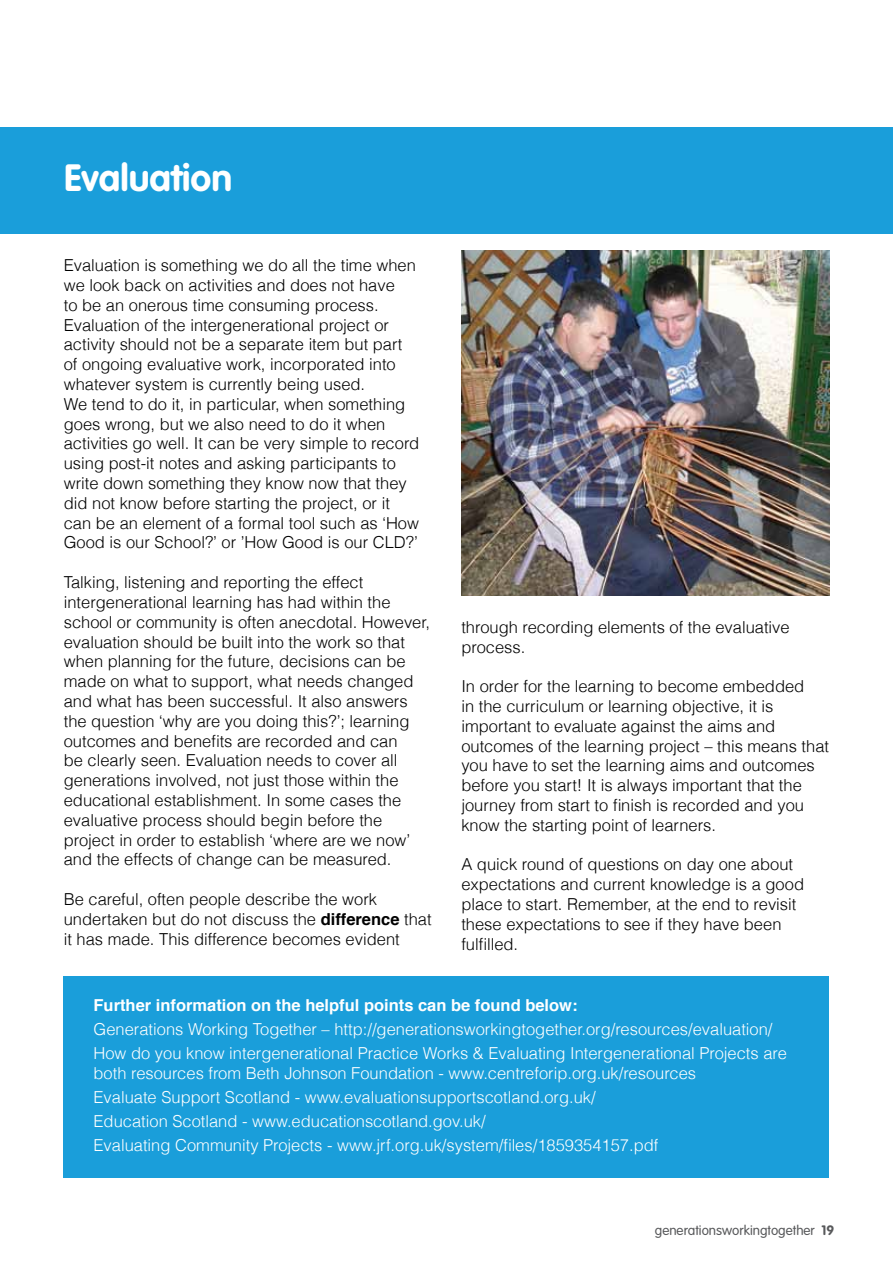
<style>
.page{position:relative;width:893px;height:1263px;background:#fff}
.page>*{position:absolute;margin:0;border:0;box-sizing:border-box;transform-origin:0 0}
.t1{font:700 37.5px "VAG Rounded";color:#fff}
.t2{font:300 16.5px/19.8px "Helvetica";color:#000}
.t3{font:300 16.5px/24px "Helvetica";color:#fff}
.t4{font:700 16.5px "Helvetica";color:#fff}
.t5{font:300 13.5px "VAG Rounded";color:#58595b}
.s1{font-weight:700}
</style>
<div class="page">
<div style="left:0;top:128px;width:893px;height:106px;background:#1a9eda"></div>
<div style="left:64px;top:976px;width:765px;height:202px;background:#1a9eda"></div>
<img style="left:461px;top:250px;width:368px;height:346px">
<h1 class="t1" style="left:64px;top:156px;width:170px">Evaluation</h1>
<p class="t2" style="left:64px;top:255px;width:357px">Evaluation is something we do all the time when we look back on activities and does not have<br>to be an onerous time consuming process.<br>Evaluation of the intergenerational project or activity should not be a separate item but part of ongoing evaluative work, incorporated into whatever system is currently being used.<br>We tend to do it, in particular, when something goes wrong, but we also need to do it when activities go well. It can be very simple to record using post-it notes and asking participants to write down something they know now that they did not know before starting the project, or it can be an element of a formal tool such as ‘How Good is our School?’ or ’How Good is our CLD?’</p>
<p class="t2" style="left:64px;top:572px;width:368px">Talking, listening and reporting the effect intergenerational learning has had within the school or community is often anecdotal. However, evaluation should be built into the work so that when planning for the future, decisions can be made on what to support, what needs changed and what has been successful. It also answers the question ‘why are you doing this?’; learning outcomes and benefits are recorded and can<br>be clearly seen. Evaluation needs to cover all generations involved, not just those within the educational establishment. In some cases the evaluative process should begin before the project in order to establish ‘where are we now’ and the effects of change can be measured.</p>
<p class="t2" style="left:64px;top:889px;width:369px">Be careful, often people describe the work undertaken but do not discuss the <span class="s1">difference</span> that it has made. This difference becomes evident</p>
<p class="t2" style="left:461px;top:617px;width:330px">through recording elements of the evaluative process.</p>
<p class="t2" style="left:461px;top:676px;width:369px">In order for the learning to become embedded<br>in the curriculum or learning objective, it is important to evaluate against the aims and outcomes of the learning project – this means that you have to set the learning aims and outcomes before you start! It is always important that the journey from start to finish is recorded and you know the starting point of learners.</p>
<p class="t2" style="left:461px;top:854px;width:344px">A quick round of questions on day one about expectations and current knowledge is a good place to start. Remember, at the end to revisit these expectations to see if they have been fulfilled.</p>
<p class="t4" style="left:94px;top:992px;width:486px">Further information on the helpful points can be found below:</p>
<p class="t3" style="left:94px;top:1017px;width:695px">Generations Working Together – http://generationsworkingtogether.org/resources/evaluation/<br>How do you know intergenerational Practice Works &amp; Evaluating Intergenerational Projects are</p>
<p class="t3" style="left:94px;top:1061px;width:604px">both resources from Beth Johnson Foundation - www.centreforip.org.uk/resources Evaluate Support Scotland - www.evaluationsupportscotland.org.uk/<br>Education Scotland - www.educationscotland.gov.uk/<br>Evaluating Community Projects - www.jrf.org.uk/system/files/1859354157.pdf</p>
<p class="t5" style="left:655px;top:1222px;width:181px">generationsworkingtogether <span class="s1">19</span></p>
</div>
